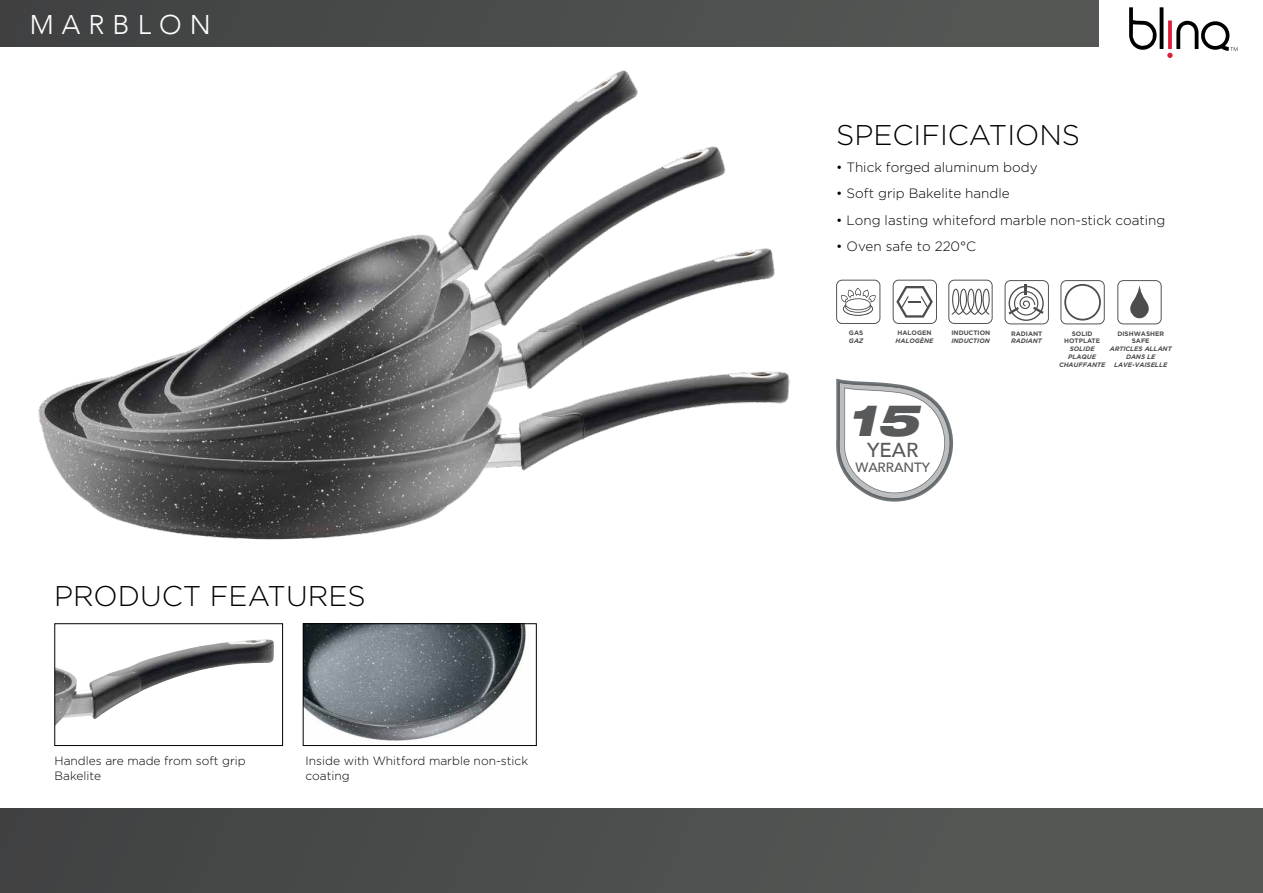
<style>
.page{position:relative;width:1263px;height:893px;background:#fff}
.page>*{position:absolute;margin:0;border:0;box-sizing:border-box;transform-origin:0 0}
.t1{font:italic 900 expanded 43.65px "Helvetica Neue LT Std";color:#58595b}
.t2{font:300 28.5px "Gotham";color:#000}
.t3{font:300 27px "Avenir";letter-spacing:.3em;color:#fff}
.t4{font:500 20.1px "Avenir";color:#58595b}
.t5{font:300 13.5px "Gotham";color:#000}
.t6{font:500 13.5px "Avenir";color:#58595b}
.t7{font:300 12px/14.4px "Gotham";color:#000}
.t8{font:italic 700 6.45px/7.8px "Gotham";color:#000;text-align:center}
.t9{font:700 6.45px/7.8px "Gotham";color:#000;text-align:center}
</style>
<div class="page">
<div style="left:0;top:0;width:1098px;height:47px;background:linear-gradient(to right,#404141,#555955)"></div>
<svg style="left:1129px;top:7px;width:108px;height:51px"></svg>
<img style="left:57px;top:639px;width:217px;height:85px">
<div style="left:55px;top:623px;width:228px;height:123px;border:1px solid #000"></div>
<img style="left:305px;top:625px;width:221px;height:116px">
<div style="left:303px;top:623px;width:233px;height:123px;border:1px solid #000"></div>
<img style="left:23px;top:16px;width:791px;height:524px">
<svg style="left:836px;top:280px;width:44px;height:44px"></svg>
<svg style="left:1004px;top:280px;width:45px;height:44px"></svg>
<svg style="left:1060px;top:280px;width:45px;height:44px"></svg>
<svg style="left:1117px;top:280px;width:45px;height:44px"></svg>
<svg style="left:893px;top:280px;width:44px;height:44px"></svg>
<svg style="left:948px;top:280px;width:45px;height:44px"></svg>
<svg style="left:836px;top:379px;width:117px;height:123px"></svg>
<div style="left:0;top:808px;width:1263px;height:85px;background:linear-gradient(to right,#414243,#575a56)"></div>
<h3 class="t3" style="left:30px;top:9px;width:183px">MARBLON</h3>
<h2 class="t2" style="left:54px;top:578px;width:313px">PRODUCT FEATURES</h2>
<p class="t7" style="left:55px;top:753px;width:193px">Handles are made from soft grip<br>Bakelite</p>
<p class="t7" style="left:306px;top:753px;width:224px">Inside with Whitford marble non-stick coating</p>
<h2 class="t2" style="left:836px;top:117px;width:245px">SPECIFICATIONS</h2>
<p class="t5" style="left:836px;top:159px;width:203px">• Thick forged aluminum body</p>
<p class="t5" style="left:836px;top:185px;width:175px">• Soft grip Bakelite handle</p>
<p class="t5" style="left:836px;top:212px;width:331px">• Long lasting whiteford marble non-stick coating</p>
<p class="t5" style="left:836px;top:238px;width:142px">• Oven safe to 220°C</p>
<p class="t9" style="left:849px;top:329px;width:16px">GAS</p>
<p class="t8" style="left:849px;top:337px;width:16px">GAZ</p>
<p class="t9" style="left:897px;top:329px;width:36px">HALOGEN</p>
<p class="t8" style="left:895px;top:337px;width:39px">HALOGÈNE</p>
<p class="t9" style="left:951px;top:329px;width:40px">INDUCTION</p>
<p class="t8" style="left:951px;top:337px;width:40px">INDUCTION</p>
<h1 class="t1" style="left:847px;top:392px;width:73px">15</h1>
<h3 class="t4" style="left:867px;top:433px;width:53px">YEAR</h3>
<p class="t6" style="left:855px;top:456px;width:76px">WARRANTY</p>
<p class="t9" style="left:1011px;top:329px;width:33px">RADIANT</p>
<p class="t8" style="left:1011px;top:337px;width:32px">RADIANT</p>
<p class="t9" style="left:1064px;top:329px;width:37px">SOLID<br>HOTPLATE</p>
<p class="t8" style="left:1059px;top:345px;width:48px">SOLIDE<br>PLAQUE<br>CHAUFFANTE</p>
<p class="t9" style="left:1117px;top:329px;width:48px">DISHWASHER<br>SAFE</p>
<p class="t8" style="left:1110px;top:345px;width:63px">ARTICLES ALLANT<br>DANS LE<br>LAVE-VAISELLE</p>
</div>
